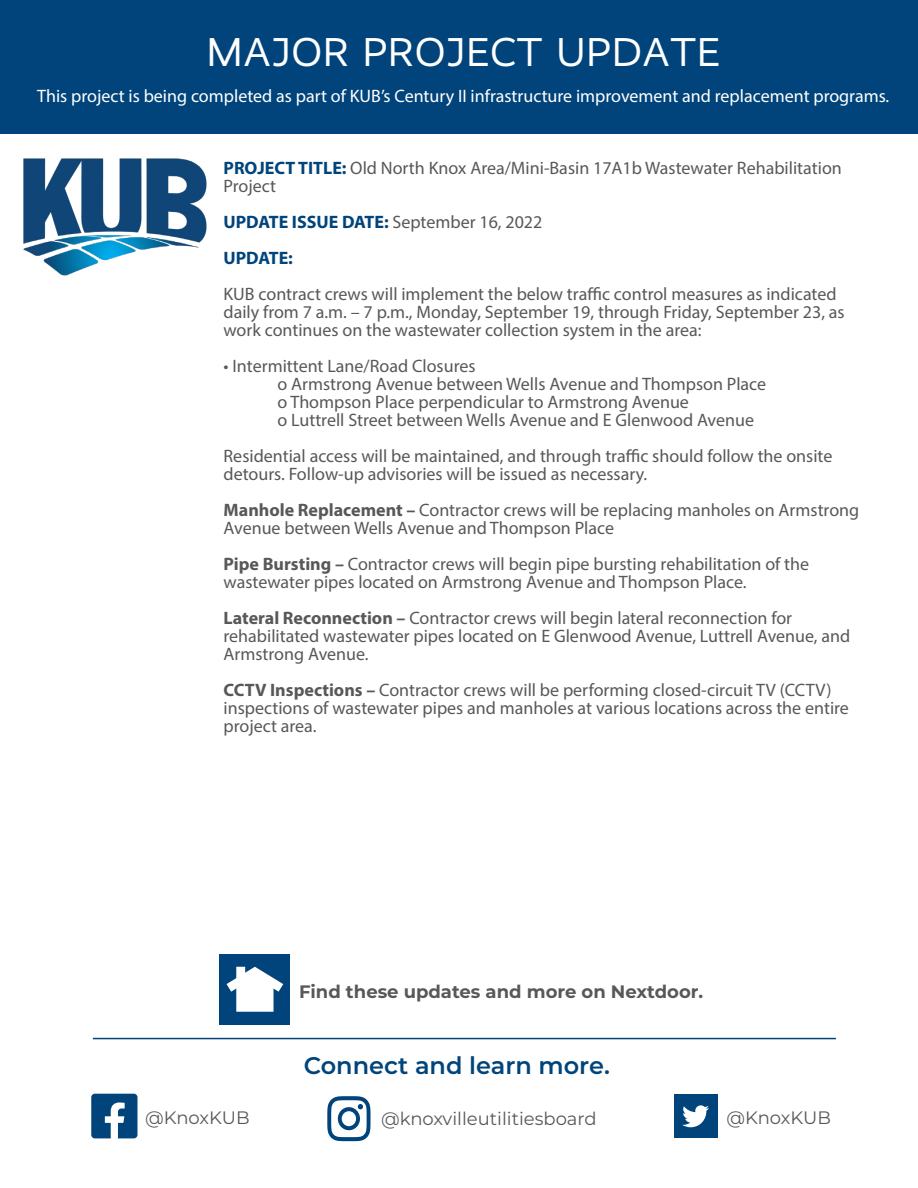
<style>
.page{position:relative;width:918px;height:1188px;background:#fff}
.page>*{position:absolute;margin:0;border:0;box-sizing:border-box;transform-origin:0 0}
.t1{font:40.5px "Realist";letter-spacing:.03em;color:#fff}
.t2{font:600 24px "Montserrat";color:#00447b}
.t3{font:18px/18px "Myriad Pro";color:#57585a}
.t4{font:18px "Myriad Pro";color:#fff}
.t5{font:18px "Montserrat";color:#57585a}
.t6{font:700 18px "Myriad Pro";color:#00447b}
.t7{font:700 18px "Montserrat";color:#57585a}
.s1{font-weight:700;color:#00447b}
.s2{font-weight:400;color:#57585a}
.s3{font-weight:700}
</style>
<div class="page">
<div style="left:0;top:0;width:918px;height:134px;background:#00447b"></div>
<div style="left:91px;top:1094px;width:46px;height:44px;background:#00447b;border-radius:4px"></div>
<svg style="left:105px;top:1102px;width:20px;height:37px"></svg>
<svg style="left:327px;top:1096px;width:44px;height:45px"></svg>
<div style="left:674px;top:1095px;width:43px;height:43px;background:#00447b"></div>
<svg style="left:682px;top:1105px;width:27px;height:22px"></svg>
<hr style="left:93px;top:1038px;width:743px;height:1px;background:#00447b">
<div style="left:219px;top:954px;width:71px;height:71px;background:#00447b"></div>
<svg style="left:227px;top:967px;width:56px;height:45px"></svg>
<img style="left:23px;top:158px;width:184px;height:118px">
<p class="t1" style="left:207px;top:29px;width:515px">MAJOR PROJECT UPDATE</p>
<p class="t4" style="left:37px;top:85px;width:854px">This project is being completed as part of KUB’s Century II infrastructure improvement and replacement programs.</p>
<p class="t3" style="left:224px;top:159px;width:620px"><span class="s1">PROJECT TITLE:</span> Old North Knox Area/Mini-Basin 17A1b Wastewater Rehabilitation<br>Project</p>
<p class="t6" style="left:224px;top:211px;width:320px">UPDATE ISSUE DATE: <span class="s2">September 16, 2022</span></p>
<p class="t6" style="left:224px;top:247px;width:71px">UPDATE:</p>
<p class="t3" style="left:224px;top:285px;width:623px">KUB contract crews will implement the below traffic control measures as indicated daily from 7 a.m. – 7 p.m., Monday, September 19, through Friday, September 23, as work continues on the wastewater collection system in the area:</p>
<p class="t3" style="left:224px;top:357px;width:253px">• Intermittent Lane/Road Closures</p>
<p class="t3" style="left:278px;top:375px;width:490px">o Armstrong Avenue between Wells Avenue and Thompson Place</p>
<p class="t3" style="left:278px;top:393px;width:413px">o Thompson Place perpendicular to Armstrong Avenue</p>
<p class="t3" style="left:278px;top:411px;width:478px">o Luttrell Street between Wells Avenue and E Glenwood Avenue</p>
<p class="t3" style="left:224px;top:447px;width:610px">Residential access will be maintained, and through traffic should follow the onsite detours. Follow-up advisories will be issued as necessary.</p>
<p class="t3" style="left:224px;top:501px;width:637px"><span class="s3">Manhole Replacement –</span> Contractor crews will be replacing manholes on Armstrong<br>Avenue between Wells Avenue and Thompson Place</p>
<p class="t3" style="left:224px;top:555px;width:587px"><span class="s3">Pipe Bursting –</span> Contractor crews will begin pipe bursting rehabilitation of the wastewater pipes located on Armstrong Avenue and Thompson Place.</p>
<p class="t3" style="left:224px;top:609px;width:628px"><span class="s3">Lateral Reconnection –</span> Contractor crews will begin lateral reconnection for rehabilitated wastewater pipes located on E Glenwood Avenue, Luttrell Avenue, and<br>Armstrong Avenue.</p>
<p class="t3" style="left:224px;top:681px;width:627px"><span class="s3">CCTV Inspections –</span> Contractor crews will be performing closed-circuit TV (CCTV) inspections of wastewater pipes and manholes at various locations across the entire project area.</p>
<p class="t7" style="left:299px;top:978px;width:406px">Find these updates and more on Nextdoor.</p>
<p class="t2" style="left:304px;top:1049px;width:308px">Connect and learn more.</p>
<p class="t5" style="left:145px;top:1105px;width:106px">@KnoxKUB</p>
<p class="t5" style="left:381px;top:1106px;width:217px">@knoxvilleutilitiesboard</p>
<p class="t5" style="left:727px;top:1105px;width:106px">@KnoxKUB</p>
</div>
